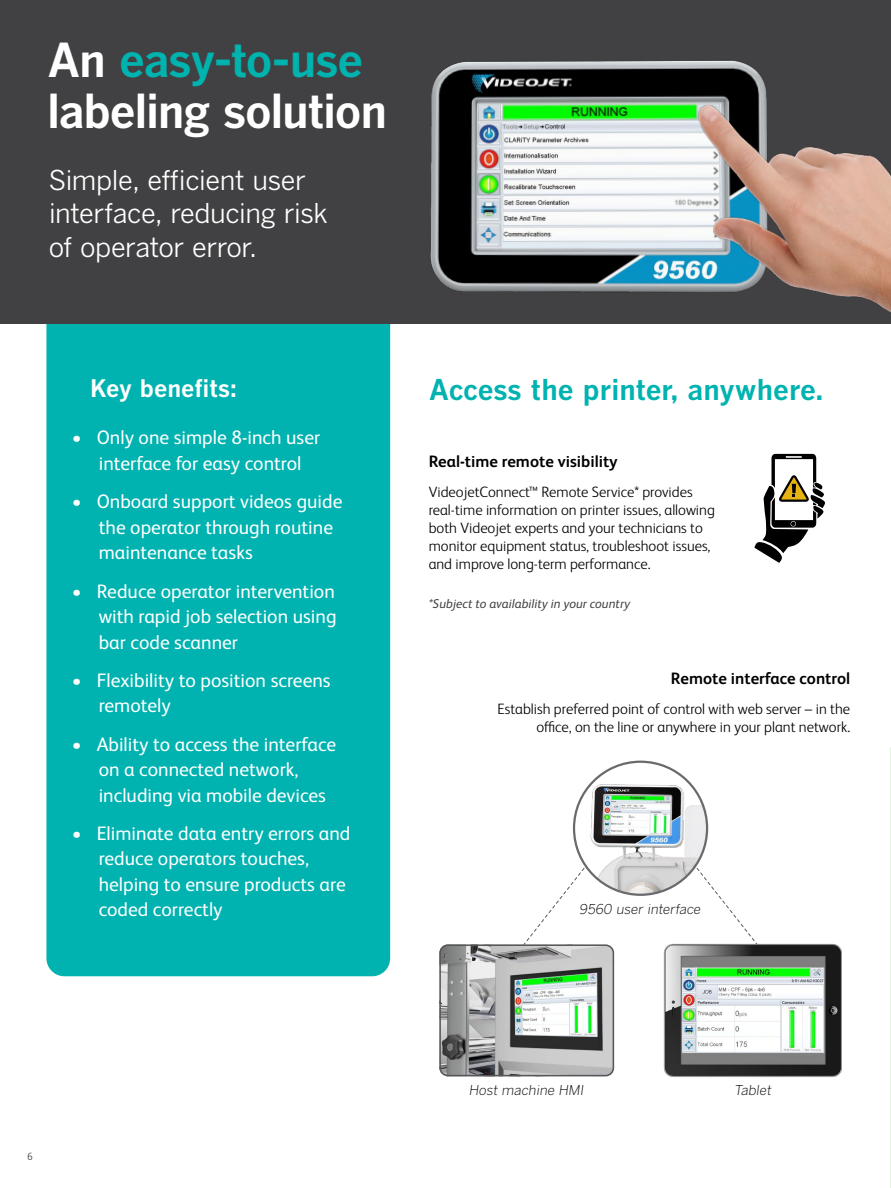
<style>
.page{position:relative;width:891px;height:1188px;background:#fff}
.page>*{position:absolute;margin:0;border:0;box-sizing:border-box;transform-origin:0 0}
.t1{font:700 46.5px/51px "Benton Gothic";letter-spacing:-.03em;color:#fff}
.t2{font:700 28.5px "Benton Gothic";color:#00b3b0}
.t3{font:27.15px/33.9px "Benton Gothic";letter-spacing:-.02em;color:#fff}
.t4{font:700 24px "Benton Gothic";letter-spacing:-.005em;color:#fff}
.t5{font:19.5px/25.5px "FS Albert Pro";color:#fff}
.t6{font:700 16.5px "FS Albert Pro";color:#000}
.t7{font:300 15px/18px "FS Albert Pro";color:#000}
.t8{font:italic 300 13.5px "Benton Gothic";color:#000}
.t9{font:italic 12.75px "FS Albert Pro";color:#414042}
.t10{font:300 10.5px "FS Albert Pro";color:#414042}
.s1{color:#00b3ae}
</style>
<div class="page">
<svg style="left:524px;top:858px;width:68px;height:86px"></svg>
<svg style="left:689px;top:858px;width:62px;height:79px"></svg>
<div style="left:46px;top:299px;width:344px;height:677px;background:#00b3b0;border-radius:18px"></div>
<div style="left:0;top:0;width:891px;height:324px;background:#414042"></div>
<img style="left:430px;top:61px;width:195px;height:231px">
<img style="left:625px;top:60px;width:266px;height:253px">
<svg style="left:754px;top:454px;width:71px;height:109px"></svg>
<hr style="left:890px;top:747px;width:1px;height:441px;background:#e8f3de">
<img style="left:574px;top:762px;width:133px;height:133px;border-radius:67px">
<img style="left:663px;top:938px;width:179px;height:139px">
<img style="left:442px;top:947px;width:172px;height:129px">
<div style="left:439px;top:944px;width:175px;height:132px;border:2px solid #565659;border-radius:8px"></div>
<h1 class="t1" style="left:47px;top:36px;width:342px">An <span class="s1">easy-to-use </span>labeling solution</h1>
<h3 class="t3" style="left:49px;top:163px;width:280px">Simple, efficient user interface, reducing risk of operator error.</h3>
<p class="t4" style="left:90px;top:374px;width:148px">Key benefits:</p>
<p class="t5" style="left:72px;top:424px;width:250px;text-align:center">• Only one simple 8-inch user interface for easy control</p>
<p class="t5" style="left:99px;top:487px;width:245px;text-indent:-27px">• Onboard support videos guide the operator through routine maintenance tasks</p>
<p class="t5" style="left:99px;top:577px;width:239px;text-align:justify;text-indent:-27px">• Reduce operator intervention with rapid job selection using bar code scanner</p>
<p class="t5" style="left:99px;top:666px;width:234px;text-indent:-27px">• Flexibility to position screens remotely</p>
<p class="t5" style="left:99px;top:730px;width:239px;text-indent:-27px">• Ability to access the interface on a connected network, including via mobile devices</p>
<p class="t5" style="left:99px;top:819px;width:253px;text-indent:-27px">• Eliminate data entry errors and reduce operators touches, helping to ensure products are coded correctly</p>
<h2 class="t2" style="left:429px;top:374px;width:396px">Access the printer, anywhere.</h2>
<p class="t6" style="left:429px;top:449px;width:191px">Real-time remote visibility</p>
<p class="t7" style="left:429px;top:482px;width:288px">VideojetConnect™ Remote Service* provides real-time information on printer issues, allowing both Videojet experts and your technicians to monitor equipment status, troubleshoot issues, and improve long-term performance.</p>
<p class="t9" style="left:429px;top:595px;width:203px">*Subject to availability in your country</p>
<p class="t6" style="left:671px;top:666px;width:181px">Remote interface control</p>
<p class="t7" style="left:498px;top:699px;width:354px;text-align:right">Establish preferred point of control with web server – in the office, on the line or anywhere in your plant network.</p>
<p class="t8" style="left:580px;top:901px;width:123px">9560 user interface</p>
<p class="t10" style="left:27px;top:1150px;width:7px">6</p>
<p class="t8" style="left:470px;top:1082px;width:116px">Host machine HMI</p>
<p class="t8" style="left:735px;top:1082px;width:38px">Tablet</p>
</div>
